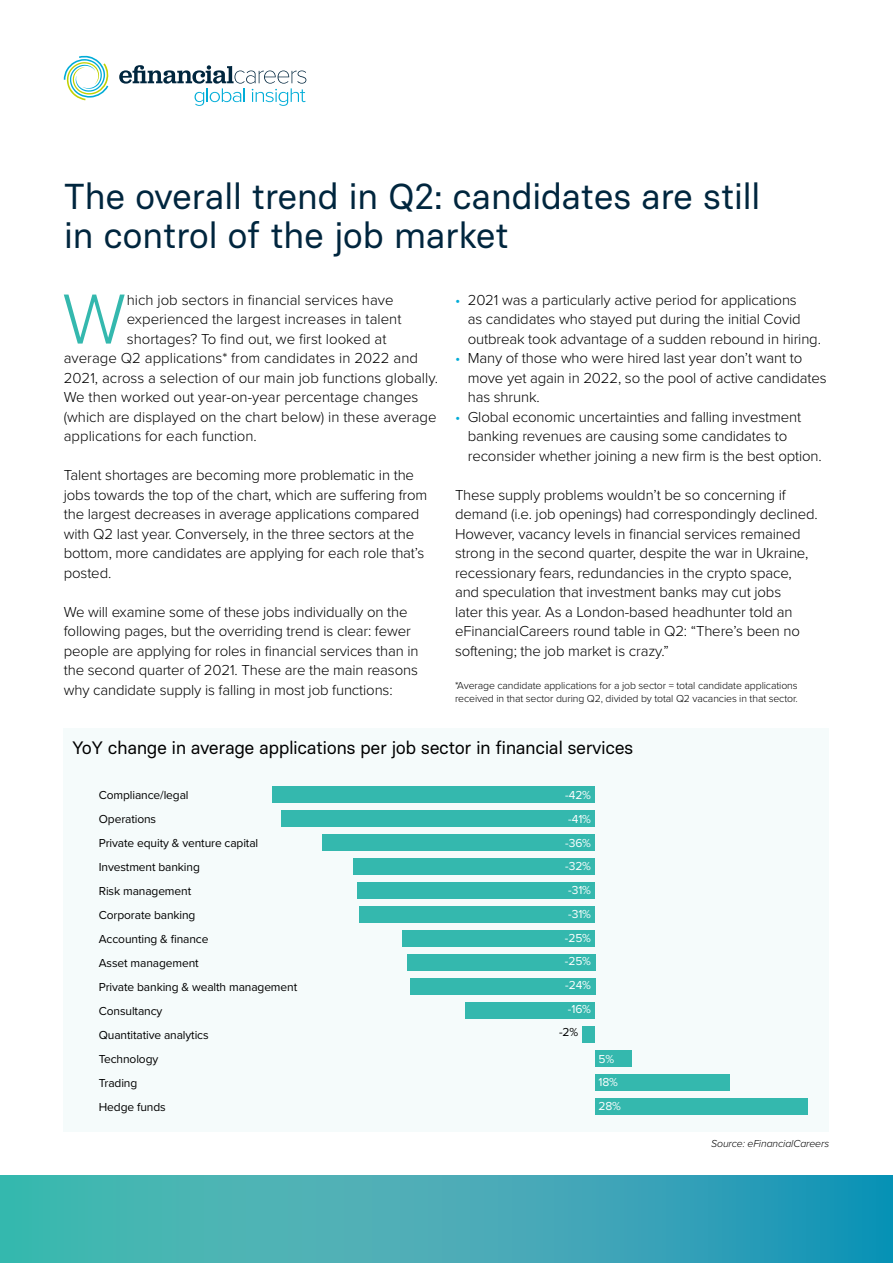
<style>
.page{position:relative;width:893px;height:1263px;background:#fff}
.page>*{position:absolute;margin:0;border:0;box-sizing:border-box;transform-origin:0 0}
.t1{font:300 73.5px "Proxima Nova";color:#34b8ae}
.t2{font:36px/39px "Basier Square";letter-spacing:-.015em;color:#00263e}
.t3{font:18px "Basier Square";letter-spacing:-.025em;color:#000}
.t4{font:300 15px/19.5px "Proxima Nova";letter-spacing:-.01em;color:#000}
.t5{font:12px/24px "Proxima Nova";letter-spacing:-.01em;color:#000}
.t6{font:12px/23.7px "Proxima Nova";letter-spacing:-.01em;color:#fff;text-align:justify}
.t7{font:300 10.5px/13.5px "Proxima Nova";letter-spacing:-.01em;color:#000}
.t8{font:italic 300 10.5px "Proxima Nova";letter-spacing:-.01em;color:#000}
.s1{color:#00acd8}
</style>
<div class="page">
<svg style="left:0;top:1176px;width:893px;height:87px;background:#3daab5"></svg>
<svg style="left:64px;top:56px;width:45px;height:44px"></svg>
<svg style="left:119px;top:65px;width:187px;height:41px"></svg>
<div style="left:64px;top:729px;width:765px;height:403px;background:#f5fbfb"></div>
<div style="left:595px;top:1097px;width:213px;height:17px;background:#34b8ae"></div>
<div style="left:595px;top:1074px;width:135px;height:16px;background:#34b8ae"></div>
<div style="left:595px;top:1050px;width:36px;height:17px;background:#34b8ae"></div>
<div style="left:582px;top:1026px;width:13px;height:17px;background:#34b8ae"></div>
<div style="left:466px;top:1002px;width:129px;height:17px;background:#34b8ae"></div>
<div style="left:410px;top:978px;width:185px;height:17px;background:#34b8ae"></div>
<div style="left:407px;top:954px;width:188px;height:17px;background:#34b8ae"></div>
<div style="left:403px;top:930px;width:192px;height:17px;background:#34b8ae"></div>
<div style="left:360px;top:906px;width:235px;height:17px;background:#34b8ae"></div>
<div style="left:358px;top:882px;width:237px;height:17px;background:#34b8ae"></div>
<div style="left:353px;top:858px;width:242px;height:17px;background:#34b8ae"></div>
<div style="left:322px;top:834px;width:273px;height:17px;background:#34b8ae"></div>
<div style="left:282px;top:810px;width:313px;height:17px;background:#34b8ae"></div>
<div style="left:272px;top:786px;width:323px;height:17px;background:#34b8ae"></div>
<h2 class="t2" style="left:64px;top:176px;width:698px">The overall trend in Q2: candidates are still in control of the job market</h2>
<h1 class="t1" style="left:62px;top:264px;width:65px">W</h1>
<p class="t4" style="left:127px;top:289px;width:268px">hich job sectors in financial services have</p>
<p class="t4" style="left:127px;top:308px;width:276px">experienced the largest increases in talent</p>
<p class="t4" style="left:127px;top:328px;width:261px">shortages? To find out, we first looked at</p>
<p class="t4" style="left:64px;top:347px;width:356px">average Q2 applications* from candidates in 2022 and</p>
<p class="t4" style="left:64px;top:367px;width:376px">2021, across a selection of our main job functions globally.</p>
<p class="t4" style="left:64px;top:386px;width:356px">We then worked out year-on-year percentage changes</p>
<p class="t4" style="left:64px;top:406px;width:374px">(which are displayed on the chart below) in these average</p>
<p class="t4" style="left:64px;top:425px;width:195px">applications for each function.</p>
<p class="t4" style="left:64px;top:464px;width:365px">Talent shortages are becoming more problematic in the jobs towards the top of the chart, which are suffering from the largest decreases in average applications compared with Q2 last year. Conversely, in the three sectors at the bottom, more candidates are applying for each role that’s posted.</p>
<p class="t4" style="left:64px;top:601px;width:356px">We will examine some of these jobs individually on the following pages, but the overriding trend is clear: fewer people are applying for roles in financial services than in the second quarter of 2021. These are the main reasons why candidate supply is falling in most job functions:</p>
<p class="t4" style="left:468px;top:289px;width:355px;text-indent:-13px"><span class="s1">•</span> 2021 was a particularly active period for applications<br>as candidates who stayed put during the initial Covid outbreak took advantage of a sudden rebound in hiring.</p>
<p class="t4" style="left:468px;top:347px;width:360px;text-indent:-13px"><span class="s1">•</span> Many of those who were hired last year don’t want to move yet again in 2022, so the pool of active candidates has shrunk.</p>
<p class="t4" style="left:468px;top:406px;width:356px;text-indent:-13px"><span class="s1">•</span> Global economic uncertainties and falling investment banking revenues are causing some candidates to reconsider whether joining a new firm is the best option.</p>
<p class="t4" style="left:455px;top:484px;width:364px">These supply problems wouldn’t be so concerning if demand (i.e. job openings) had correspondingly declined.<br>However, vacancy levels in financial services remained strong in the second quarter, despite the war in Ukraine, recessionary fears, redundancies in the crypto space, and speculation that investment banks may cut jobs<br>later this year. As a London-based headhunter told an eFinancialCareers round table in Q2: “There’s been no softening; the job market is crazy.”</p>
<p class="t7" style="left:455px;top:678px;width:344px">*Average candidate applications for a job sector = total candidate applications received in that sector during Q2, divided by total Q2 vacancies in that sector.</p>
<p class="t3" style="left:72px;top:736px;width:563px">YoY change in average applications per job sector in financial services</p>
<p class="t5" style="left:99px;top:783px;width:200px">Compliance/legal<br>Operations<br>Private equity &amp; venture capital<br>Investment banking<br>Risk management<br>Corporate banking<br>Accounting &amp; finance<br>Asset management<br>Private banking &amp; wealth management<br>Consultancy<br>Quantitative analytics<br>Technology<br>Trading<br>Hedge funds</p>
<p class="t6" style="left:565px;top:783px;width:28px">-42% -41% -36% -32% -31% -31% -25% -25% -24% -16%</p>
<p class="t5" style="left:559px;top:1020px;width:21px">-2%</p>
<p class="t6" style="left:598px;top:1046px;width:24px;text-align:left">5%<br>18%<br>28%</p>
<p class="t8" style="left:711px;top:1135px;width:120px">Source: eFinancialCareers</p>
</div>
